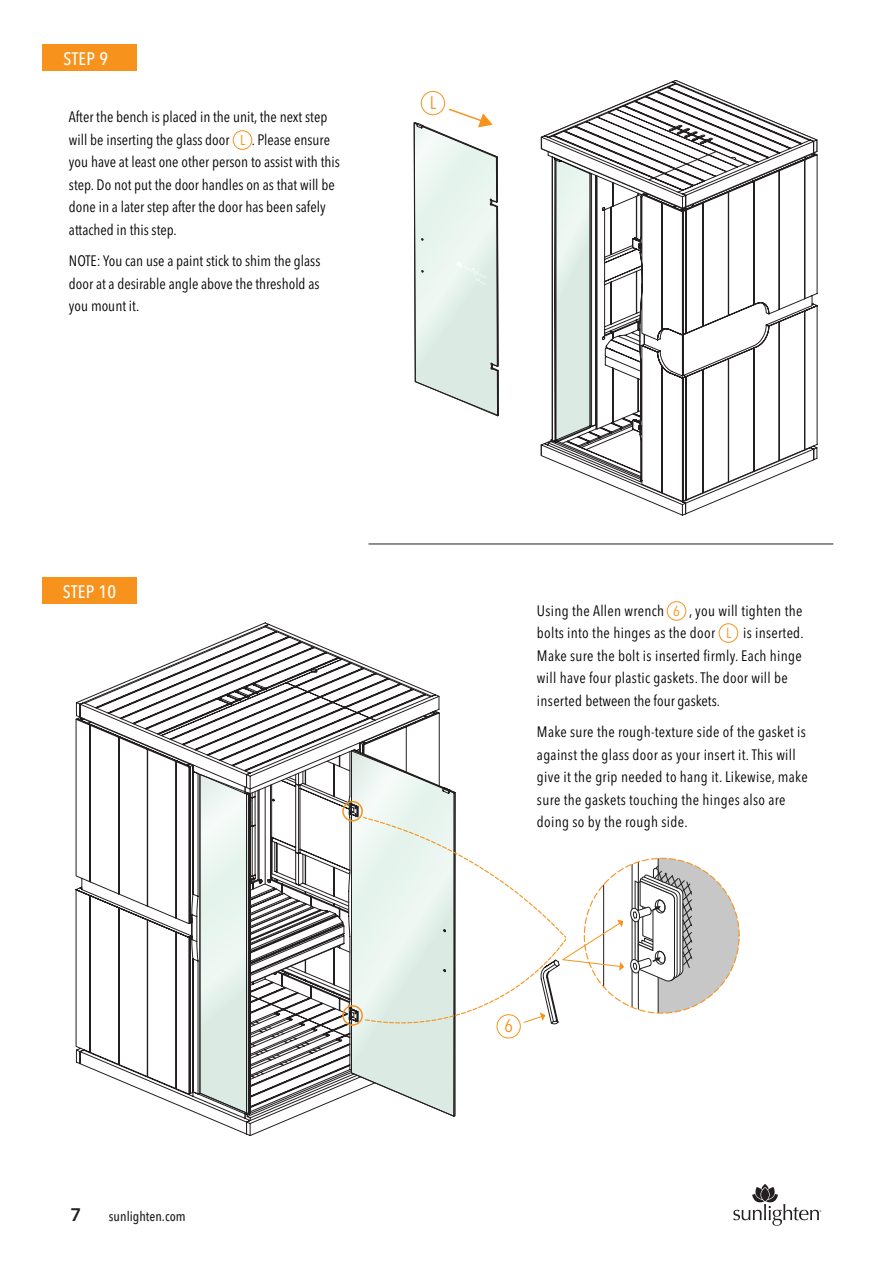
<style>
.page{position:relative;width:893px;height:1263px;background:#fff}
.page>*{position:absolute;margin:0;border:0;box-sizing:border-box;transform-origin:0 0}
.t1{font:500 condensed 18px "Avenir Next LT Pro";letter-spacing:.02em;color:#fff}
.t2{font:condensed 18px "Avenir Next LT Pro";color:#f7931d}
.t3{font:600 18px "Avenir Next LT Pro";color:#231f20}
.t4{font:condensed 15px/22.5px "Avenir Next LT Pro";letter-spacing:.015em;color:#000}
.t5{font:condensed 14.4px "Avenir Next LT Pro";color:#f7931d}
.t6{font:500 condensed 13.5px "Avenir Next LT Pro";color:#231f20}
.s1{font-size:14.4px;color:#f7931d}
</style>
<div class="page">
<hr style="left:369px;top:544px;width:464px;height:1px;background:#231f20">
<svg style="left:547px;top:456px;width:271px;height:47px"></svg>
<svg style="left:551px;top:456px;width:265px;height:25px"></svg>
<svg style="left:541px;top:80px;width:277px;height:376px"></svg>
<div style="left:42px;top:577px;width:95px;height:27px;background:#f7931d"></div>
<div style="left:42px;top:44px;width:95px;height:27px;background:#f7931d"></div>
<div style="left:233px;top:130px;width:19px;height:20px;border:1px solid #f7931d;border-radius:50%"></div>
<svg style="left:75px;top:622px;width:199px;height:444px"></svg>
<svg style="left:84px;top:626px;width:356px;height:495px"></svg>
<svg style="left:249px;top:721px;width:191px;height:396px"></svg>
<div style="left:667px;top:601px;width:19px;height:19px;border:1px solid #f7931d;border-radius:50%"></div>
<div style="left:719px;top:623px;width:19px;height:20px;border:1px solid #f7931d;border-radius:50%"></div>
<svg style="left:351px;top:750px;width:389px;height:367px"></svg>
<div style="left:342px;top:1005px;width:21px;height:21px;border:2px solid #f7931d;border-radius:50%"></div>
<div style="left:342px;top:801px;width:21px;height:20px;border:2px solid #f7931d;border-radius:50%"></div>
<svg style="left:413px;top:91px;width:86px;height:326px"></svg>
<svg style="left:733px;top:1184px;width:88px;height:42px"></svg>
<p class="t1" style="left:64px;top:47px;width:46px">STEP 9</p>
<p class="t4" style="left:69px;top:105px;width:260px">After the bench is placed in the unit, the next step will be inserting the glass door</p>
<p class="t4" style="left:69px;top:128px;width:272px;text-indent:171px"><span class="s1">L</span> . Please ensure you have at least one other person to assist with this step. Do not put the door handles on as that will be done in a later step after the door has been safely attached in this step.</p>
<p class="t4" style="left:69px;top:249px;width:253px;text-align:justify">NOTE: You can use a paint stick to shim the glass door at a desirable angle above the threshold as you mount it.</p>
<p class="t2" style="left:430px;top:92px;width:8px">L</p>
<p class="t1" style="left:63px;top:580px;width:55px">STEP 10</p>
<p class="t3" style="left:71px;top:1203px;width:12px">7</p>
<p class="t6" style="left:109px;top:1208px;width:78px">sunlighten.com</p>
<p class="t4" style="left:537px;top:599px;width:129px">Using the Allen wrench</p>
<p class="t4" style="left:537px;top:599px;width:267px;text-indent:152px">, you will tighten the bolts into the hinges as the door</p>
<p class="t5" style="left:673px;top:602px;width:8px">6</p>
<p class="t4" style="left:537px;top:622px;width:268px;text-indent:206px">is inserted.<br>Make sure the bolt is inserted firmly. Each hinge will have four plastic gaskets. The door will be inserted between the four gaskets.</p>
<p class="t4" style="left:537px;top:721px;width:272px">Make sure the rough-texture side of the gasket is against the glass door as your insert it. This will give it the grip needed to hang it. Likewise, make sure the gaskets touching the hinges also are doing so by the rough side.</p>
<p class="t5" style="left:726px;top:624px;width:7px">L</p>
<p class="t2" style="left:504px;top:1015px;width:10px">6</p>
</div>
